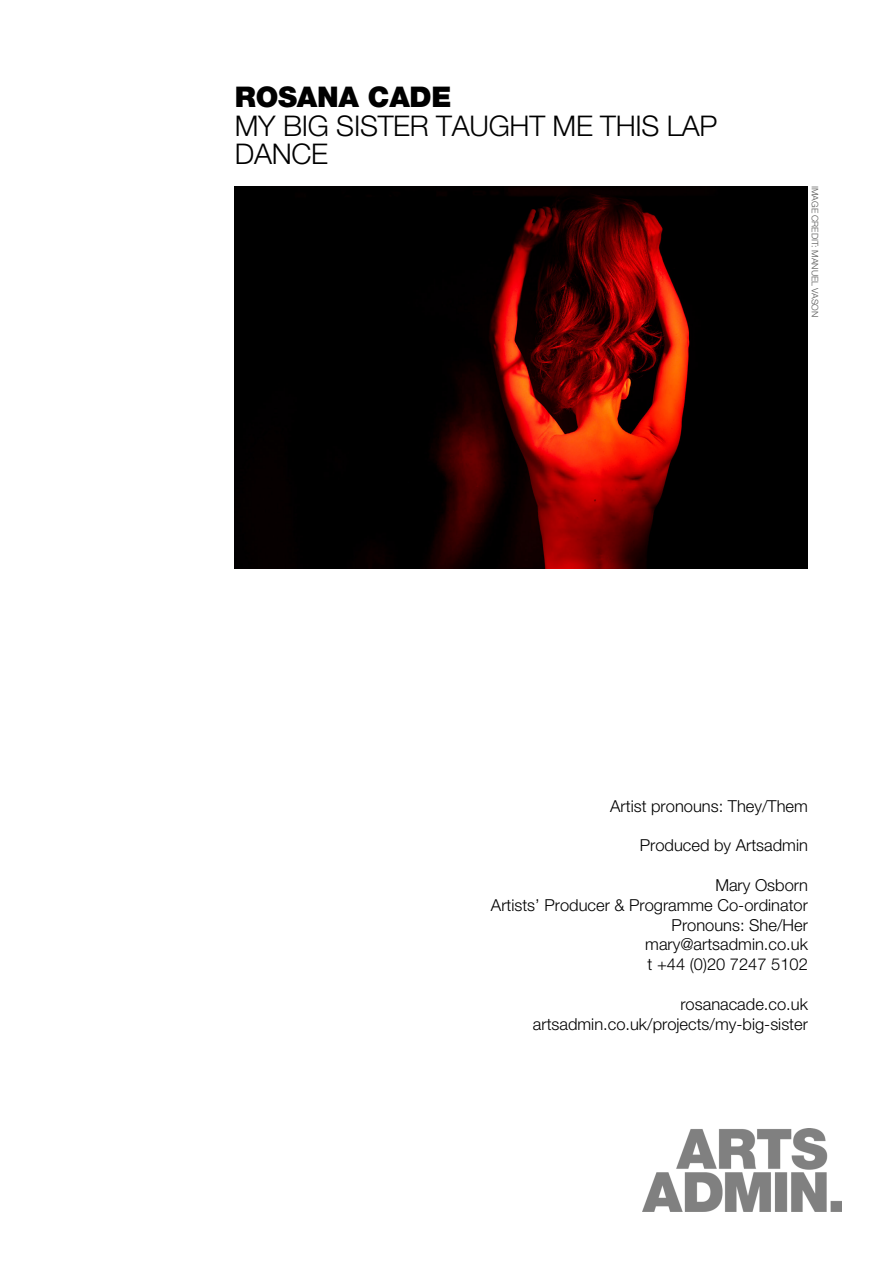
<style>
.page{position:relative;width:893px;height:1263px;background:#fff}
.page>*{position:absolute;margin:0;border:0;box-sizing:border-box;transform-origin:0 0}
.t1{font:300 28.5px/28.5px "Helvetica Neue CELT";letter-spacing:-.01em;color:#000}
.t2{font:900 28.5px "Helvetica Neue CELT";letter-spacing:-.01em;color:#000}
.t3{font:300 16.5px/19.8px "Helvetica Neue CELT";color:#000;text-align:right}
.t4{font:300 9px "Helvetica Neue CELT";letter-spacing:-.01em;color:#575756}
</style>
<div class="page">
<img style="left:642px;top:1129px;width:200px;height:83px">
<img style="left:235px;top:186px;width:573px;height:382px">
<h1 class="t2" style="left:235px;top:79px;width:218px">ROSANA CADE</h1>
<h1 class="t1" style="left:235px;top:111px;width:484px">MY BIG SISTER TAUGHT ME THIS LAP<br>DANCE</h1>
<p class="t4" style="left:821px;top:186px;width:133px;rotate:90deg">IMAGE CREDIT: MANUEL VASON</p>
<p class="t3" style="left:610px;top:796px;width:199px">Artist pronouns: They/Them</p>
<p class="t3" style="left:640px;top:835px;width:170px">Produced by Artsadmin</p>
<p class="t3" style="left:491px;top:875px;width:318px">Mary Osborn<br>Artists’ Producer &amp; Programme Co-ordinator<br>Pronouns: She/Her<br>mary@artsadmin.co.uk<br>t +44 (0)20 7247 5102</p>
<p class="t3" style="left:533px;top:994px;width:276px">rosanacade.co.uk artsadmin.co.uk/projects/my-big-sister</p>
</div>
